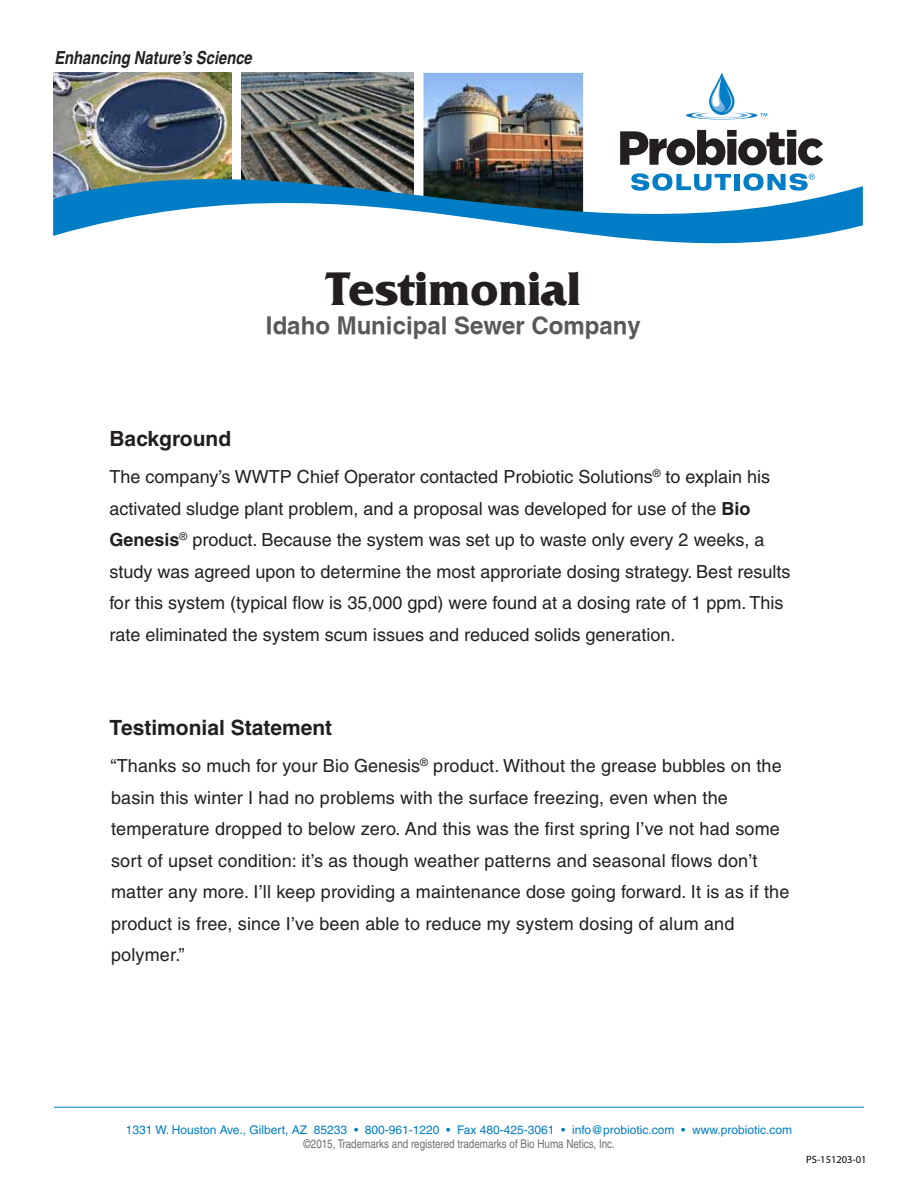
<style>
.page{position:relative;width:918px;height:1188px;background:#fff}
.page>*{position:absolute;margin:0;border:0;box-sizing:border-box;transform-origin:0 0}
.t1{font:700 49.5px "Friz Quadrata";color:#231f20}
.t2{font:700 24px "Helvetica";color:#58595b}
.t3{font:700 21px "Helvetica";color:#231f20}
.t4{font:18px/31.5px "Helvetica";color:#231f20}
.t5{font:italic 700 condensed 18px "Helvetica";color:#231f20}
.t6{font:12px "Helvetica";color:#007dc5}
.t7{font:condensed 12px "Helvetica";color:#6d6e71}
.t8{font:10.5px "Myriad Pro";color:#000}
.s1{font-weight:700}
</style>
<div class="page">
<hr style="left:54px;top:1107px;width:810px;height:1px;background:#007dc5">
<img style="left:423px;top:73px;width:160px;height:106px">
<img style="left:53px;top:73px;width:178px;height:106px">
<img style="left:241px;top:73px;width:173px;height:106px">
<svg style="left:53px;top:179px;width:810px;height:65px"></svg>
<svg style="left:620px;top:130px;width:203px;height:35px"></svg>
<svg style="left:631px;top:173px;width:100px;height:18px"></svg>
<div style="left:734px;top:174px;width:5px;height:16px;background:#007dc4"></div>
<svg style="left:743px;top:173px;width:72px;height:18px"></svg>
<svg style="left:686px;top:72px;width:81px;height:47px"></svg>
<p class="t5" style="left:54px;top:47px;width:199px">Enhancing Nature’s Science</p>
<h1 class="t1" style="left:326px;top:262px;width:257px">Testimonial</h1>
<h2 class="t2" style="left:266px;top:311px;width:376px">Idaho Municipal Sewer Company</h2>
<p class="t3" style="left:110px;top:425px;width:123px">Background</p>
<p class="t4" style="left:109px;top:461px;width:683px">The company’s WWTP Chief Operator contacted Probiotic Solutions<sup>®</sup> to explain his activated sludge plant problem, and a proposal was developed for use of the <span class="s1">Bio Genesis</span><sup>®</sup> product. Because the system was set up to waste only every 2 weeks, a study was agreed upon to determine the most approriate dosing strategy. Best results for this system (typical flow is 35,000 gpd) were found at a dosing rate of 1 ppm. This rate eliminated the system scum issues and reduced solids generation.</p>
<p class="t3" style="left:110px;top:715px;width:224px">Testimonial Statement</p>
<p class="t4" style="left:110px;top:750px;width:680px">“Thanks so much for your Bio Genesis<sup>®</sup> product. Without the grease bubbles on the basin this winter I had no problems with the surface freezing, even when the temperature dropped to below zero. And this was the first spring I’ve not had some sort of upset condition: it’s as though weather patterns and seasonal flows don’t matter any more. I’ll keep providing a maintenance dose going forward. It is as if the product is free, since I’ve been able to reduce my system dosing of alum and polymer.”</p>
<p class="t6" style="left:126px;top:1122px;width:668px">1331 W. Houston Ave., Gilbert, AZ 85233 • 800-961-1220 • Fax 480-425-3061 • info@probiotic.com • www.probiotic.com</p>
<p class="t7" style="left:304px;top:1137px;width:313px">©2015, Trademarks and registered trademarks of Bio Huma Netics, Inc.</p>
<p class="t8" style="left:806px;top:1153px;width:62px">PS-151203-01</p>
</div>
